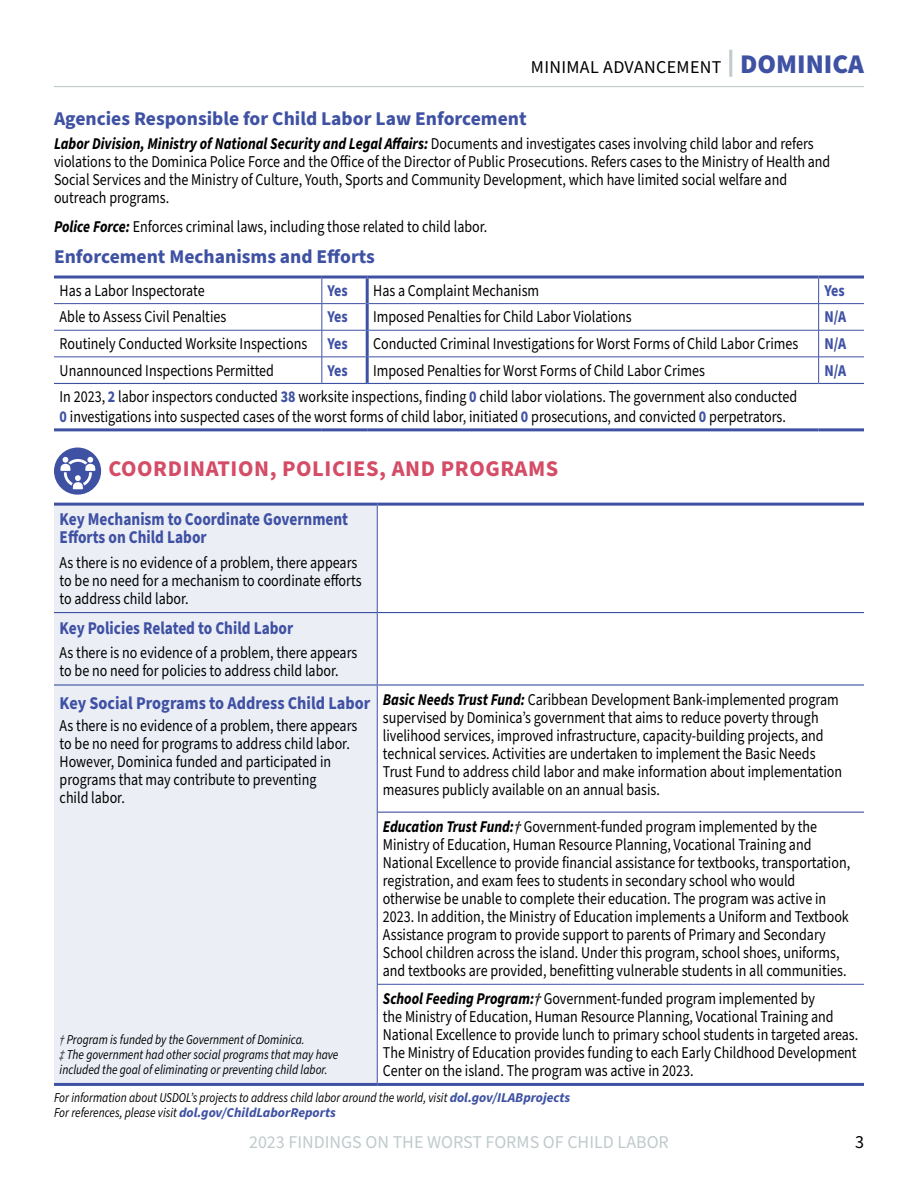
<style>
.page{position:relative;width:918px;height:1188px;background:#fff}
.page>*{position:absolute;margin:0;border:0;box-sizing:border-box;transform-origin:0 0}
.H1-HEADING_1{font:700 22.5px "Source Sans Pro";letter-spacing:.025em;color:#d54c67}
.H2-HEADING_2{font:700 19.5px "Source Sans Pro";color:#3f51a3}
.H3-HEADING_3{font:700 18px/18px "Source Sans Pro";color:#3f51a3;scale:.85 1}
.t1{font:18px "Source Sans Pro";color:#c0cacc}
.H3-HEADING_3-2{font:700 18px "Source Sans Pro";color:#3f51a3;scale:.9 1}
.t2{font:18px "Source Sans Pro";letter-spacing:.02em;color:#000}
.H3-HEADING_3-3{font:16.5px/18px "Source Sans Pro";color:#000;scale:.85 1}
.t3{font:700 16.5px "Source Sans Pro";letter-spacing:-.03em;color:#3f51a3;scale:.85 1}
.Footnotes{font:italic 13.5px/15px "Source Sans Pro";color:#000;scale:.85 1}
.s1{font-weight:900;font-size:27px;color:#3f51a3}
.s2{font-weight:700;font-style:italic}
.s3{font-weight:700;color:#3f51a3}
.s4{font-family:"EB Garamond";font-weight:700;font-style:italic}
.s5{font-family:"EB Garamond"}
</style>
<div class="page">
<hr style="left:54px;top:86px;width:810px;height:1px;background:#c0cacc">
<hr style="left:54px;top:303px;width:268px;height:1px;background:#3f51a3">
<hr style="left:322px;top:303px;width:44px;height:1px;background:#3f51a3">
<hr style="left:369px;top:303px;width:450px;height:1px;background:#3f51a3">
<hr style="left:819px;top:303px;width:45px;height:1px;background:#3f51a3">
<hr style="left:54px;top:330px;width:268px;height:1px;background:#3f51a3">
<hr style="left:322px;top:330px;width:44px;height:1px;background:#3f51a3">
<hr style="left:369px;top:330px;width:450px;height:1px;background:#3f51a3">
<hr style="left:819px;top:330px;width:45px;height:1px;background:#3f51a3">
<hr style="left:54px;top:357px;width:268px;height:1px;background:#3f51a3">
<hr style="left:322px;top:357px;width:44px;height:1px;background:#3f51a3">
<svg style="left:322px;top:279px;width:1px;height:104px"></svg>
<hr style="left:369px;top:357px;width:450px;height:1px;background:#3f51a3">
<hr style="left:819px;top:357px;width:45px;height:1px;background:#3f51a3">
<svg style="left:818px;top:279px;width:1px;height:104px"></svg>
<hr style="left:54px;top:276px;width:268px;height:3px;background:#3f51a3">
<hr style="left:322px;top:276px;width:45px;height:3px;background:#3f51a3">
<hr style="left:367px;top:276px;width:452px;height:3px;background:#3f51a3">
<hr style="left:819px;top:276px;width:45px;height:3px;background:#3f51a3">
<hr style="left:54px;top:428px;width:268px;height:3px;background:#3f51a3">
<hr style="left:322px;top:428px;width:45px;height:3px;background:#3f51a3">
<hr style="left:367px;top:428px;width:452px;height:3px;background:#3f51a3">
<hr style="left:819px;top:428px;width:45px;height:3px;background:#3f51a3">
<hr style="left:54px;top:383px;width:268px;height:1px;background:#3f51a3">
<hr style="left:322px;top:383px;width:45px;height:1px;background:#3f51a3">
<hr style="left:367px;top:383px;width:452px;height:1px;background:#3f51a3">
<hr style="left:819px;top:383px;width:45px;height:1px;background:#3f51a3">
<hr style="left:366px;top:279px;width:3px;height:25px;background:#3f51a3">
<hr style="left:366px;top:304px;width:3px;height:26px;background:#3f51a3">
<hr style="left:366px;top:330px;width:3px;height:27px;background:#3f51a3">
<hr style="left:366px;top:357px;width:3px;height:26px;background:#3f51a3">
<div style="left:54px;top:448px;width:47px;height:47px;background:#3f51a3;border-radius:50%"></div>
<svg style="left:60px;top:457px;width:35px;height:32px"></svg>
<div style="left:54px;top:506px;width:323px;height:577px;background:#eceef6"></div>
<hr style="left:377px;top:506px;width:1px;height:106px;background:#3f51a3">
<hr style="left:377px;top:613px;width:1px;height:71px;background:#3f51a3">
<hr style="left:377px;top:686px;width:1px;height:126px;background:#3f51a3">
<hr style="left:377px;top:812px;width:1px;height:172px;background:#3f51a3">
<hr style="left:377px;top:984px;width:487px;height:1px;background:#3f51a3">
<hr style="left:377px;top:984px;width:1px;height:99px;background:#3f51a3">
<hr style="left:54px;top:503px;width:323px;height:3px;background:#3f51a3">
<hr style="left:377px;top:503px;width:487px;height:3px;background:#3f51a3">
<hr style="left:54px;top:612px;width:323px;height:1px;background:#3f51a3">
<hr style="left:377px;top:612px;width:487px;height:1px;background:#3f51a3">
<hr style="left:54px;top:684px;width:323px;height:2px;background:#3f51a3">
<hr style="left:377px;top:684px;width:487px;height:2px;background:#3f51a3">
<hr style="left:377px;top:812px;width:487px;height:1px;background:#3f51a3">
<hr style="left:54px;top:1083px;width:323px;height:3px;background:#3f51a3">
<hr style="left:377px;top:1083px;width:487px;height:3px;background:#3f51a3">
<p class="t2" style="left:531px;top:55px;width:335px">MINIMAL ADVANCEMENT <sup>|</sup> <span class="s1">DOMINICA</span></p>
<p class="H2-HEADING_2" style="left:54px;top:105px;width:474px">Agencies Responsible for Child Labor Law Enforcement</p>
<p class="H3-HEADING_3-3" style="left:54px;top:136px;width:915px"><span class="s2">Labor Division, Ministry of National Security and Legal Affairs:</span> Documents and investigates cases involving child labor and refers violations to the Dominica Police Force and the Office of the Director of Public Prosecutions. Refers cases to the Ministry of Health and Social Services and the Ministry of Culture, Youth, Sports and Community Development, which have limited social welfare and outreach programs.</p>
<p class="H3-HEADING_3-3" style="left:54px;top:218px;width:511px"><span class="s2">Police Force:</span> Enforces criminal laws, including those related to child labor.</p>
<p class="H2-HEADING_2" style="left:54px;top:243px;width:322px">Enforcement Mechanisms and Efforts</p>
<p class="H3-HEADING_3-3" style="left:60px;top:282px;width:172px">Has a Labor Inspectorate</p>
<p class="t3" style="left:327px;top:279px;width:25px">Yes</p>
<p class="H3-HEADING_3-3" style="left:373px;top:282px;width:197px">Has a Complaint Mechanism</p>
<p class="t3" style="left:825px;top:279px;width:25px">Yes</p>
<p class="H3-HEADING_3-3" style="left:60px;top:308px;width:198px">Able to Assess Civil Penalties</p>
<p class="t3" style="left:327px;top:306px;width:25px">Yes</p>
<p class="H3-HEADING_3-3" style="left:373px;top:308px;width:306px">Imposed Penalties for Child Labor Violations</p>
<p class="t3" style="left:825px;top:306px;width:27px">N/A</p>
<p class="H3-HEADING_3-3" style="left:60px;top:335px;width:293px">Routinely Conducted Worksite Inspections</p>
<p class="t3" style="left:327px;top:332px;width:25px">Yes</p>
<p class="H3-HEADING_3-3" style="left:373px;top:335px;width:502px">Conducted Criminal Investigations for Worst Forms of Child Labor Crimes</p>
<p class="t3" style="left:825px;top:332px;width:27px">N/A</p>
<p class="H3-HEADING_3-3" style="left:60px;top:362px;width:254px">Unannounced Inspections Permitted</p>
<p class="t3" style="left:327px;top:359px;width:25px">Yes</p>
<p class="H3-HEADING_3-3" style="left:373px;top:362px;width:392px">Imposed Penalties for Worst Forms of Child Labor Crimes</p>
<p class="t3" style="left:825px;top:359px;width:27px">N/A</p>
<p class="H3-HEADING_3-3" style="left:60px;top:387px;width:869px;line-height:19.8px">In 2023, <span class="s3">2</span> labor inspectors conducted <span class="s3">38</span> worksite inspections, finding <span class="s3">0</span> child labor violations. The government also conducted<br><span class="s3">0</span> investigations into suspected cases of the worst forms of child labor, initiated <span class="s3">0</span> prosecutions, and convicted <span class="s3">0</span> perpetrators.</p>
<p class="H1-HEADING_1" style="left:108px;top:454px;width:452px">COORDINATION, POLICIES, AND PROGRAMS</p>
<p class="H3-HEADING_3" style="left:60px;top:511px;width:341px">Key Mechanism to Coordinate Government<br>Efforts on Child Labor</p>
<p class="H3-HEADING_3-3" style="left:60px;top:554px;width:357px">As there is no evidence of a problem, there appears to be no need for a mechanism to coordinate efforts to address child labor.</p>
<p class="H3-HEADING_3" style="left:60px;top:619px;width:276px">Key Policies Related to Child Labor</p>
<p class="H3-HEADING_3-3" style="left:60px;top:644px;width:352px">As there is no evidence of a problem, there appears to be no need for policies to address child labor.</p>
<p class="H3-HEADING_3-2" style="left:60px;top:691px;width:347px">Key Social Programs to Address Child Labor</p>
<p class="H3-HEADING_3-3" style="left:60px;top:717px;width:352px">As there is no evidence of a problem, there appears to be no need for programs to address child labor.<br>However, Dominica funded and participated in programs that may contribute to preventing<br>child labor.</p>
<p class="H3-HEADING_3-3" style="left:383px;top:691px;width:542px"><span class="s2">Basic Needs Trust Fund:</span> Caribbean Development Bank-implemented program supervised by Dominica’s government that aims to reduce poverty through livelihood services, improved infrastructure, capacity-building projects, and technical services. Activities are undertaken to implement the Basic Needs Trust Fund to address child labor and make information about implementation measures publicly available on an annual basis.</p>
<p class="H3-HEADING_3-3" style="left:383px;top:818px;width:551px"><span class="s2">Education Trust Fund:</span><span class="s4">†</span> Government-funded program implemented by the Ministry of Education, Human Resource Planning, Vocational Training and National Excellence to provide financial assistance for textbooks, transportation, registration, and exam fees to students in secondary school who would otherwise be unable to complete their education. The program was active in 2023. In addition, the Ministry of Education implements a Uniform and Textbook Assistance program to provide support to parents of Primary and Secondary School children across the island. Under this program, school shoes, uniforms, and textbooks are provided, benefitting vulnerable students in all communities.</p>
<p class="H3-HEADING_3-3" style="left:383px;top:990px;width:561px"><span class="s2">School Feeding Program:</span><span class="s4">†</span> Government-funded program implemented by<br>the Ministry of Education, Human Resource Planning, Vocational Training and National Excellence to provide lunch to primary school students in targeted areas.<br>The Ministry of Education provides funding to each Early Childhood Development Center on the island. The program was active in 2023.</p>
<p class="Footnotes" style="left:54px;top:1090px;width:609px">For information about USDOL’s projects to address child labor around the world, visit <span class="s3">dol.gov/ILABprojects<br></span>For references, please visit <span class="s3">dol.gov/ChildLaborReports</span></p>
<p class="Footnotes" style="left:60px;top:1032px;width:290px"><span class="s5">†</span> Program is funded by the Government of Dominica.</p>
<p class="Footnotes" style="left:60px;top:1047px;width:330px"><span class="s5">‡</span> The government had other social programs that may have included the goal of eliminating or preventing child labor.</p>
<p class="t1" style="left:249px;top:1130px;width:421px">2023 FINDINGS ON THE WORST FORMS OF CHILD LABOR</p>
<p class="t2" style="left:855px;top:1130px;width:10px">3</p>
</div>
